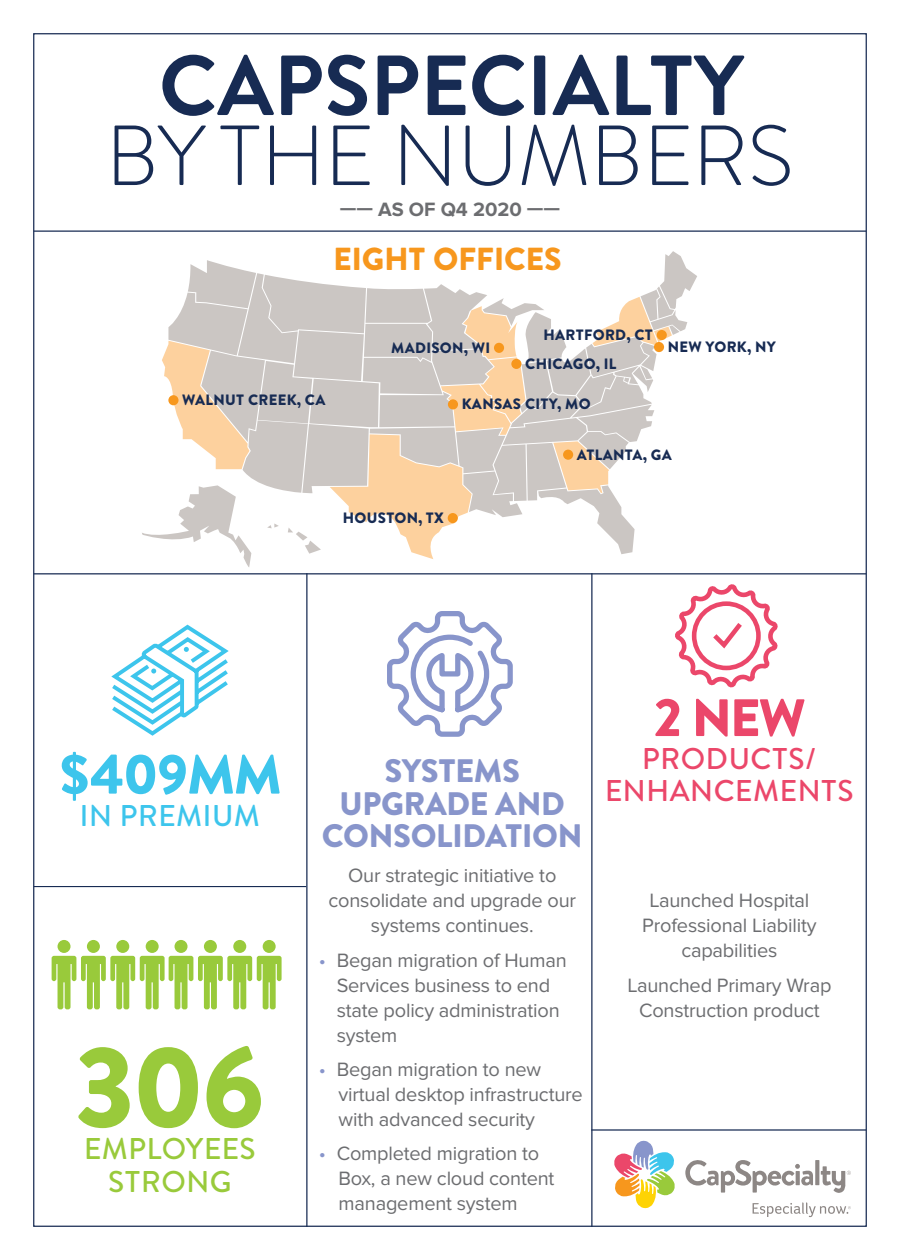
<style>
.page{position:relative;width:900px;height:1260px;background:#fff}
.page>*{position:absolute;margin:0;border:0;box-sizing:border-box;transform-origin:0 0}
.t1{font:900 112.5px "Brandon Text";color:#99ca3b}
.t2{font:700 85px/70px "Brandon Text";color:#172b53;text-align:center}
.t3{font:900 55px "Brandon Text";letter-spacing:-.03em;color:#3dc5ec}
.t4{font:900 52.5px "Brandon Text";color:#eb476a}
.t5{font:900 32.5px/32.5px "Brandon Text";letter-spacing:-.01em;color:#8895cb;text-align:center}
.t6{font:900 31.75px "Brandon Text";color:#f7971d}
.t7{font:500 30px/32.5px "Brandon Text";letter-spacing:.02em;color:#eb476a;text-align:center}
.t8{font:500 30px/32.5px "Brandon Text";letter-spacing:.02em;color:#99ca3b;text-align:center}
.t9{font:500 30px "Brandon Text";letter-spacing:.02em;color:#3dc5ec}
.t10{font:20px/25px "Proxima Nova";letter-spacing:-.01em;color:#6c6d70;text-align:center}
.t11{font:700 20px "Proxima Nova";color:#6c6d70}
.t12{font:900 15px "Brandon Text";letter-spacing:.02em;color:#172b53}
.s1{font-weight:300}
.s2{color:#8895cb}
</style>
<div class="page">
<svg style="left:614px;top:1140px;width:61px;height:69px"></svg>
<svg style="left:815px;top:1160px;width:4px;height:25px"></svg>
<svg style="left:685px;top:1160px;width:128px;height:33px"></svg>
<svg style="left:821px;top:1166px;width:30px;height:27px"></svg>
<svg style="left:753px;top:1202px;width:98px;height:15px"></svg>
<hr style="left:34px;top:231px;width:832px;height:1px;background:#172b53">
<hr style="left:34px;top:573px;width:832px;height:1px;background:#172b53">
<hr style="left:591px;top:1129px;width:275px;height:2px;background:#172b53">
<hr style="left:34px;top:886px;width:272px;height:1px;background:#172b53">
<div style="left:58px;top:940px;width:13px;height:13px;background:#99ca3b;border-radius:50%"></div>
<div style="left:87px;top:940px;width:13px;height:13px;background:#99ca3b;border-radius:50%"></div>
<div style="left:116px;top:940px;width:13px;height:13px;background:#99ca3b;border-radius:50%"></div>
<div style="left:146px;top:940px;width:13px;height:13px;background:#99ca3b;border-radius:50%"></div>
<div style="left:175px;top:940px;width:13px;height:13px;background:#99ca3b;border-radius:50%"></div>
<div style="left:204px;top:940px;width:13px;height:13px;background:#99ca3b;border-radius:50%"></div>
<div style="left:233px;top:940px;width:13px;height:13px;background:#99ca3b;border-radius:50%"></div>
<div style="left:263px;top:940px;width:13px;height:13px;background:#99ca3b;border-radius:50%"></div>
<svg style="left:52px;top:956px;width:230px;height:53px"></svg>
<hr style="left:306px;top:573px;width:2px;height:654px;background:#172b53">
<hr style="left:591px;top:573px;width:1px;height:654px;background:#172b53">
<svg style="left:108px;top:251px;width:671px;height:557px"></svg>
<div style="left:563px;top:450px;width:10px;height:10px;background:#f7971d;border-radius:50%"></div>
<div style="left:448px;top:513px;width:10px;height:10px;background:#f7971d;border-radius:50%"></div>
<div style="left:448px;top:399px;width:10px;height:10px;background:#f7971d;border-radius:50%"></div>
<div style="left:494px;top:343px;width:10px;height:10px;background:#f7971d;border-radius:50%"></div>
<div style="left:654px;top:342px;width:10px;height:10px;background:#f7971d;border-radius:50%"></div>
<div style="left:168px;top:395px;width:11px;height:10px;background:#f7971d;border-radius:50%"></div>
<div style="left:511px;top:359px;width:10px;height:10px;background:#f7971d;border-radius:50%"></div>
<div style="left:330px;top:248px;width:236px;height:34px;background:#fff"></div>
<div style="left:657px;top:330px;width:10px;height:10px;background:#f7971d;border-radius:50%"></div>
<p class="t2" style="left:106px;top:49px;width:689px">CAPSPECIALTY<br><span class="s1">BY THE NUMBERS</span></p>
<p class="t11" style="left:340px;top:198px;width:222px">—— AS OF Q4 2020 ——</p>
<p class="t6" style="left:333px;top:237px;width:230px">EIGHT OFFICES</p>
<p class="t12" style="left:544px;top:324px;width:111px">HARTFORD, CT</p>
<p class="t12" style="left:391px;top:337px;width:100px">MADISON, WI</p>
<p class="t12" style="left:668px;top:336px;width:110px">NEW YORK, NY</p>
<p class="t12" style="left:182px;top:390px;width:145px">WALNUT CREEK, CA</p>
<p class="t12" style="left:525px;top:353px;width:93px">CHICAGO, IL</p>
<p class="t12" style="left:462px;top:394px;width:130px">KANSAS CITY, MO</p>
<p class="t12" style="left:577px;top:444px;width:96px">ATLANTA, GA</p>
<p class="t12" style="left:343px;top:507px;width:103px">HOUSTON, TX</p>
<p class="t3" style="left:58px;top:736px;width:225px">$409MM</p>
<p class="t9" style="left:80px;top:795px;width:181px">IN PREMIUM</p>
<p class="t1" style="left:74px;top:1009px;width:194px">306</p>
<p class="t8" style="left:84px;top:1132px;width:173px">EMPLOYEES<br>STRONG</p>
<p class="t5" style="left:322px;top:754px;width:262px">SYSTEMS<br>UPGRADE AND<br>CONSOLIDATION</p>
<p class="t10" style="left:329px;top:864px;width:249px">Our strategic initiative to consolidate and upgrade our systems continues.</p>
<p class="t10" style="left:337px;top:949px;width:231px;text-align:left;text-indent:-18px"><span class="s2">•</span> Began migration of Human<br>Services business to end state policy administration system</p>
<p class="t10" style="left:339px;top:1058px;width:246px;text-align:left;text-indent:-20px"><span class="s2">•</span> Began migration to new virtual desktop infrastructure with advanced security</p>
<p class="t10" style="left:339px;top:1142px;width:217px;text-align:left;text-indent:-20px"><span class="s2">•</span> Completed migration to<br>Box, a new cloud content management system</p>
<p class="t4" style="left:653px;top:681px;width:153px">2 NEW</p>
<p class="t7" style="left:605px;top:741px;width:250px">PRODUCTS/<br>ENHANCEMENTS</p>
<p class="t10" style="left:642px;top:888px;width:176px">Launched Hospital<br>Professional Liability capabilities</p>
<p class="t10" style="left:627px;top:973px;width:206px">Launched Primary Wrap<br>Construction product</p>
</div>
